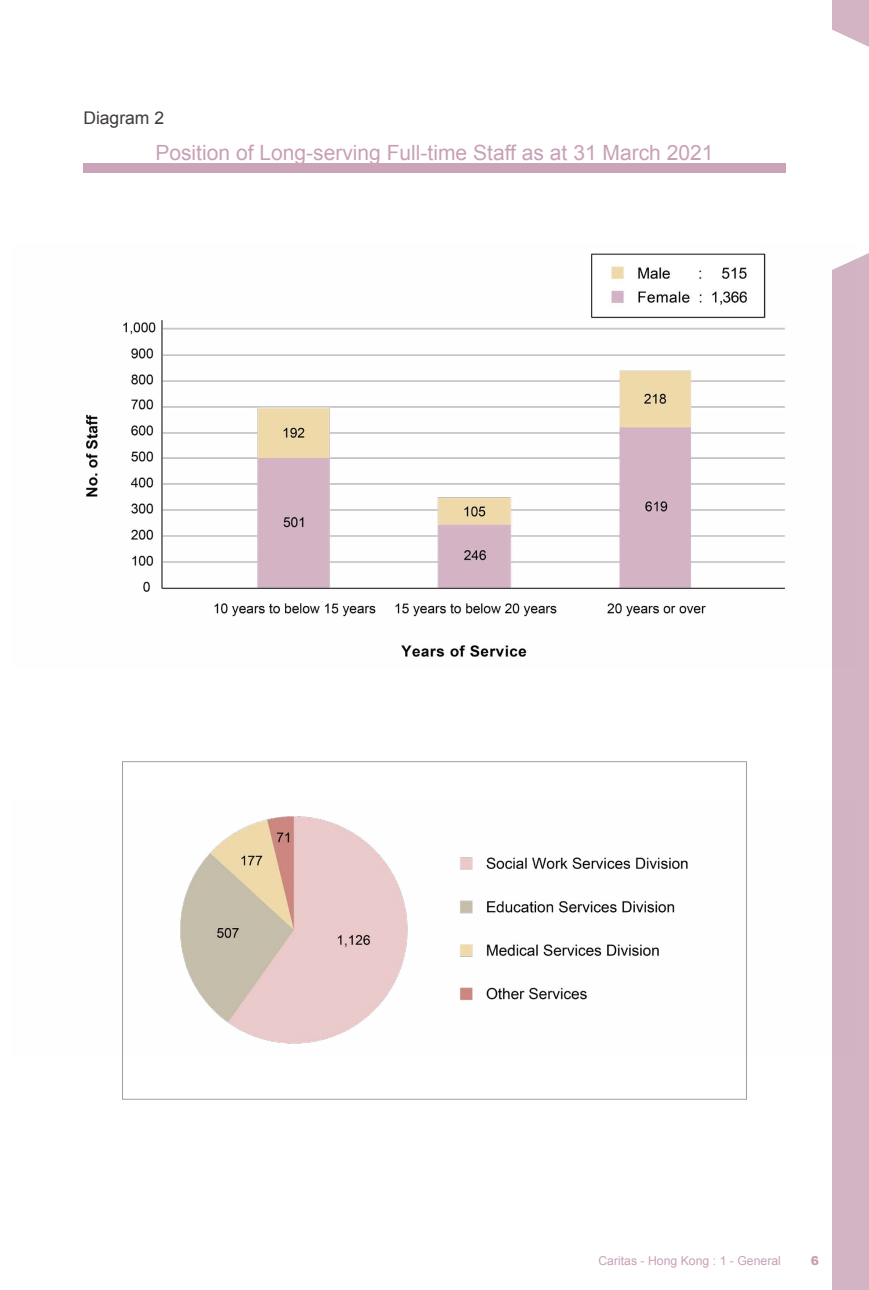
<style>
.page{position:relative;width:869px;height:1290px;background:#fff}
.page>*{position:absolute;margin:0;border:0;box-sizing:border-box;transform-origin:0 0}
.t1{font:21px "Arial";color:#c8a0b6}
.t2{font:17.5px "Arial";color:#3f3b3a}
.t3{font:12.25px "Arial";color:#c8a0b6}
.t4{font:900 12.25px "Arial";color:#c8a0b6}
</style>
<div class="page">
<div style="left:831px;top:0;width:37px;height:1290px;background:#d3b4c4"></div>
<div style="left:831px;top:25px;width:37px;height:235px;background:#fff"></div>
<img style="left:86px;top:244px;width:769px;height:424px">
<div style="left:83px;top:163px;width:702px;height:10px;background:#cca4ba"></div>
<img style="left:180px;top:799px;width:652px;height:258px">
<p class="t2" style="left:83px;top:107px;width:82px">Diagram 2</p>
<p class="t1" style="left:155px;top:139px;width:559px">Position of Long-serving Full-time Staff as at 31 March 2021</p>
<p class="t3" style="left:598px;top:1252px;width:184px">Caritas - Hong Kong : 1 - General</p>
<p class="t4" style="left:810px;top:1251px;width:10px">6</p>
</div>
